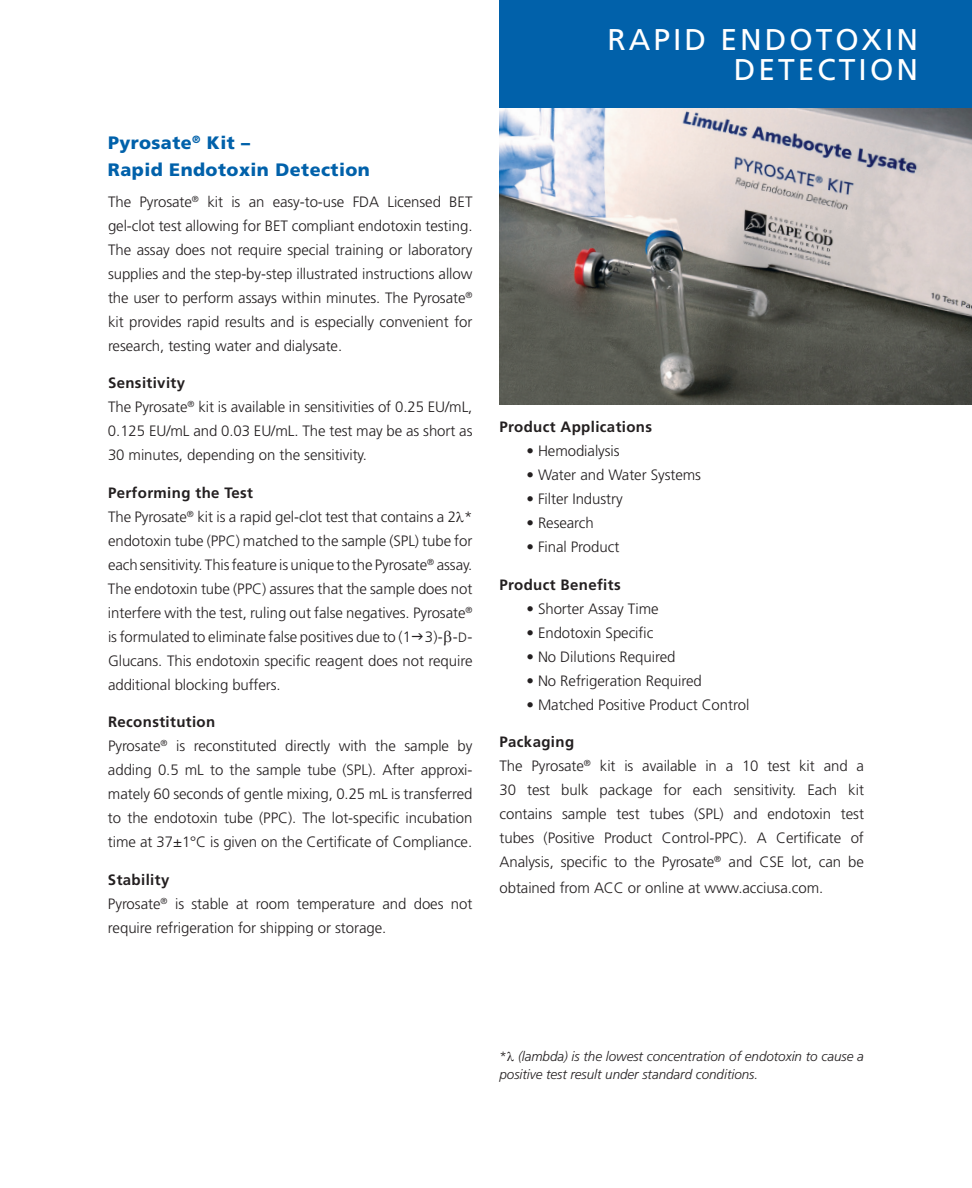
<style>
.page{position:relative;width:972px;height:1188px;background:#fff}
.page>*{position:absolute;margin:0;border:0;box-sizing:border-box;transform-origin:0 0}
.t1{font:30px/30px "Frutiger";letter-spacing:.1em;color:#fff;text-align:right}
.t2{font:900 18px/27px "Frutiger";letter-spacing:.025em;color:#0161aa}
.t3{font:300 15px/24px "Frutiger";letter-spacing:-.005em;color:#231f20}
.t4{font:700 15px "Frutiger";letter-spacing:.025em;color:#231f20}
.t5{font:italic 300 13.5px/18px "Frutiger";letter-spacing:-.005em;color:#231f20}
.s1{font-weight:700}
.s2{font-size:13.5px}
.s3{font-style:normal}
</style>
<div class="page">
<img style="left:500px;top:108px;width:472px;height:297px">
<div style="left:500px;top:0;width:472px;height:108px;background:#0161aa"></div>
<p class="t2" style="left:108px;top:129px;width:263px">Pyrosate<sup>®</sup> Kit –<br>Rapid Endotoxin Detection</p>
<p class="t3" style="left:108px;top:190px;width:366px">The Pyrosate<sup>®</sup> kit is an easy-to-use FDA Licensed BET gel-clot test allowing for BET compliant endotoxin testing.<br>The assay does not require special training or laboratory supplies and the step-by-step illustrated instructions allow the user to perform assays within minutes. The Pyrosate<sup>® </sup>kit provides rapid results and is especially convenient for research, testing water and dialysate.</p>
<p class="t3" style="left:108px;top:371px;width:366px"><span class="s1">Sensitivity<br></span>The Pyrosate<sup>®</sup> kit is available in sensitivities of 0. 25 EU/mL,</p>
<p class="t3" style="left:108px;top:419px;width:366px">0. 125 EU/mL and 0. 03 EU/mL. The test may be as short as<br>30 minutes, depending on the sensitivity.</p>
<p class="t3" style="left:108px;top:481px;width:366px"><span class="s1">Performing the Test<br></span>The Pyrosate<sup>®</sup> kit is a rapid gel-clot test that contains a 2 * endotoxin tube (PPC) matched to the sample (SPL) tube for each sensitivity. This feature is unique to the Pyrosate<sup>®</sup> assay.<br>The endotoxin tube (PPC) assures that the sample does not interfere with the test, ruling out false negatives. Pyrosate<sup>® </sup>is formulated to eliminate false positives due to (1 3)- -<span class="s2">D</span>-Glucans. This endotoxin specific reagent does not require additional blocking buffers.</p>
<p class="t3" style="left:108px;top:710px;width:366px"><span class="s1">Reconstitution<br></span>Pyrosate<sup>®</sup> is reconstituted directly with the sample by adding 0. 5 mL to the sample tube (SPL). After approxi&shy;mately 60 seconds of gentle mixing, 0. 25 mL is transferred to the endotoxin tube (PPC). The lot-specific incubation time at 37±1°C is given on the Certificate of Compliance.</p>
<p class="t3" style="left:108px;top:868px;width:366px"><span class="s1">Stability<br></span>Pyrosate<sup>®</sup> is stable at room temperature and does not require refrigeration for shipping or storage.</p>
<h1 class="t1" style="left:608px;top:25px;width:312px">RAPID ENDOTOXIN<br>DETECTION</h1>
<p class="t4" style="left:500px;top:418px;width:154px">Product Applications</p>
<p class="t3" style="left:526px;top:439px;width:95px">• Hemodialysis</p>
<p class="t3" style="left:526px;top:463px;width:176px">• Water and Water Systems</p>
<p class="t3" style="left:526px;top:487px;width:98px">• Filter Industry</p>
<p class="t3" style="left:526px;top:511px;width:69px">• Research</p>
<p class="t3" style="left:526px;top:535px;width:94px">• Final Product</p>
<p class="t4" style="left:500px;top:576px;width:123px">Product Benefits</p>
<p class="t3" style="left:526px;top:597px;width:134px">• Shorter Assay Time</p>
<p class="t3" style="left:526px;top:621px;width:129px">• Endotoxin Specific</p>
<p class="t3" style="left:526px;top:645px;width:150px">• No Dilutions Required</p>
<p class="t3" style="left:526px;top:669px;width:177px">• No Refrigeration Required</p>
<p class="t3" style="left:526px;top:693px;width:224px">• Matched Positive Product Control</p>
<p class="t3" style="left:500px;top:730px;width:366px"><span class="s1">Packaging<br></span>The Pyrosate<sup>®</sup> kit is available in a 10 test kit and a 30 test bulk package for each sensitivity. Each kit contains sample test tubes (SPL) and endotoxin test tubes (Positive Product Control-PPC). A Certificate of Analysis, specific to the Pyrosate<sup>®</sup> and CSE lot, can be</p>
<p class="t3" style="left:500px;top:876px;width:322px">obtained from ACC or online at www.acciusa.com.</p>
<p class="t5" style="left:500px;top:1047px;width:366px"><span class="s3">*</span> (lambda) is the lowest concentration of endotoxin to cause a positive test result under standard conditions.</p>
</div>
